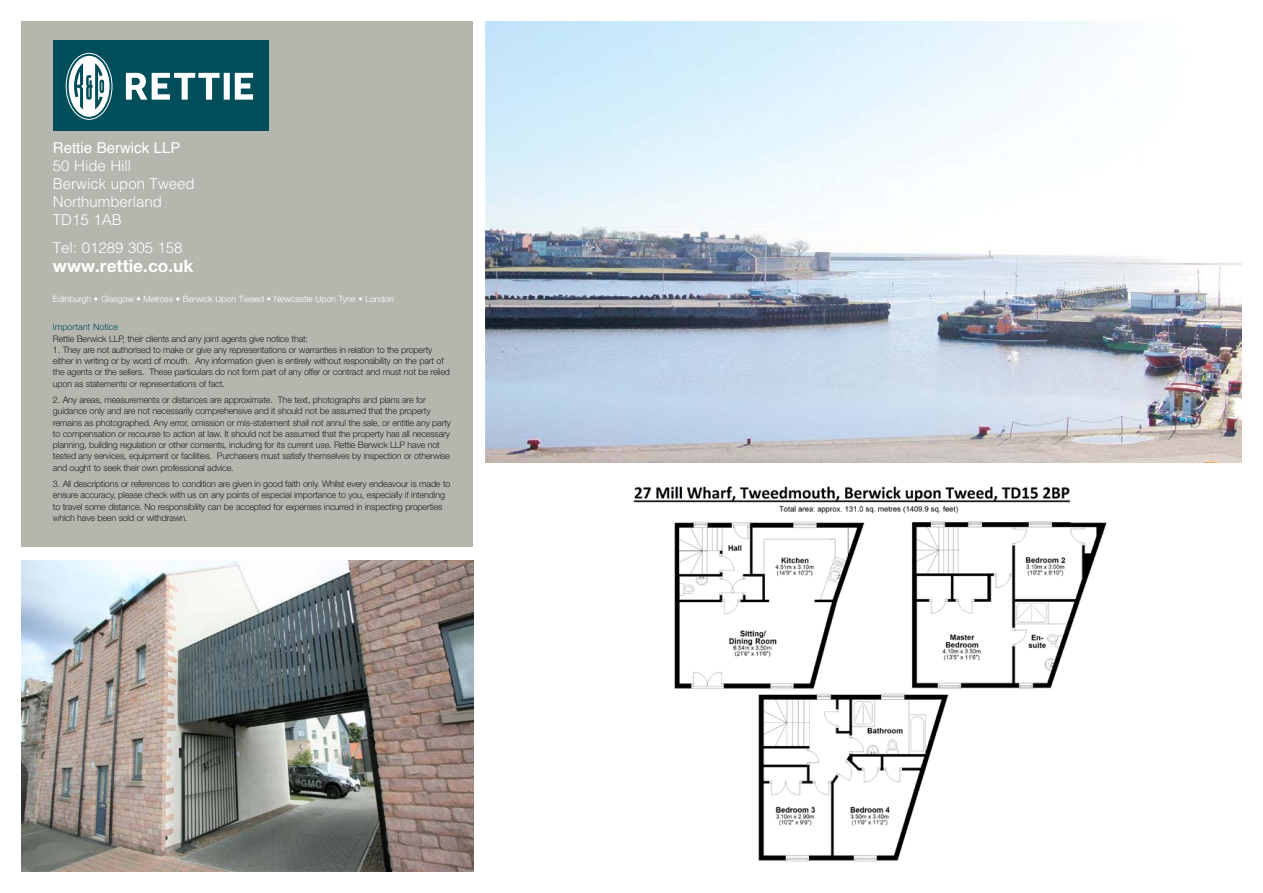
<style>
.page{position:relative;width:1263px;height:893px;background:#fff}
.page>*{position:absolute;margin:0;border:0;box-sizing:border-box;transform-origin:0 0}
.t1{font:700 17.25px "Helvetica Neue LT Std";color:#fff}
.t2{font:300 15px "Helvetica";color:#fff}
.t3{font:15px "Helvetica";color:#fff}
._7_BODY_TEXT{font:300 9px/11.2px "Helvetica Neue";letter-spacing:-.02em;color:#231f20}
._10_TEXT_HEADING_NO{font:300 9px "Helvetica Neue";color:#004e59}
.t4{font:300 8.7px "Helvetica Neue LT Std";color:#fff}
</style>
<div class="page">
<img style="left:486px;top:21px;width:756px;height:442px">
<img style="left:633px;top:486px;width:474px;height:376px">
<div style="left:21px;top:21px;width:452px;height:525px;background:#b5b7af"></div>
<div style="left:53px;top:40px;width:216px;height:91px;background:#004e59"></div>
<svg style="left:126px;top:73px;width:127px;height:27px"></svg>
<svg style="left:66px;top:53px;width:46px;height:67px"></svg>
<img style="left:21px;top:560px;width:452px;height:312px">
<p class="t3" style="left:53px;top:138px;width:129px">Rettie Berwick LLP</p>
<p class="t2" style="left:53px;top:156px;width:80px">50 Hide Hill</p>
<p class="t2" style="left:53px;top:174px;width:143px">Berwick upon Tweed</p>
<p class="t2" style="left:53px;top:192px;width:111px">Northumberland</p>
<p class="t2" style="left:53px;top:210px;width:70px">TD15 1AB</p>
<p class="t2" style="left:53px;top:238px;width:131px">Tel: 01289 305 158</p>
<p class="t1" style="left:53px;top:255px;width:142px">www.rettie.co.uk</p>
<p class="t4" style="left:53px;top:293px;width:343px">Edinburgh • Glasgow • Melrose • Berwick Upon Tweed • Newcastle Upon Tyne • London</p>
<p class="_10_TEXT_HEADING_NO" style="left:53px;top:322px;width:67px">Important Notice</p>
<p class="_7_BODY_TEXT" style="left:53px;top:332px;width:257px">Rettie Berwick LLP, their clients and any joint agents give notice that:</p>
<p class="_7_BODY_TEXT" style="left:53px;top:344px;width:399px">1. They are not authorised to make or give any representations or warranties in relation to the property either in writing or by word of mouth. Any information given is entirely without responsibility on the part of the agents or the sellers. These particulars do not form part of any offer or contract and must not be relied upon as statements or representations of fact.</p>
<p class="_7_BODY_TEXT" style="left:53px;top:394px;width:400px">2. Any areas, measurements or distances are approximate. The text, photographs and plans are for guidance only and are not necessarily comprehensive and it should not be assumed that the property remains as photographed. Any error, omission or mis-statement shall not annul the sale, or entitle any party to compensation or recourse to action at law. It should not be assumed that the property has all necessary planning, building regulation or other consents, including for its current use. Rettie Berwick LLP have not tested any services, equipment or facilities. Purchasers must satisfy themselves by inspection or otherwise and ought to seek their own professional advice.</p>
<p class="_7_BODY_TEXT" style="left:53px;top:478px;width:399px">3. All descriptions or references to condition are given in good faith only. Whilst every endeavour is made to ensure accuracy, please check with us on any points of especial importance to you, especially if intending to travel some distance. No responsibility can be accepted for expenses incurred in inspecting properties which have been sold or withdrawn.</p>
</div>
